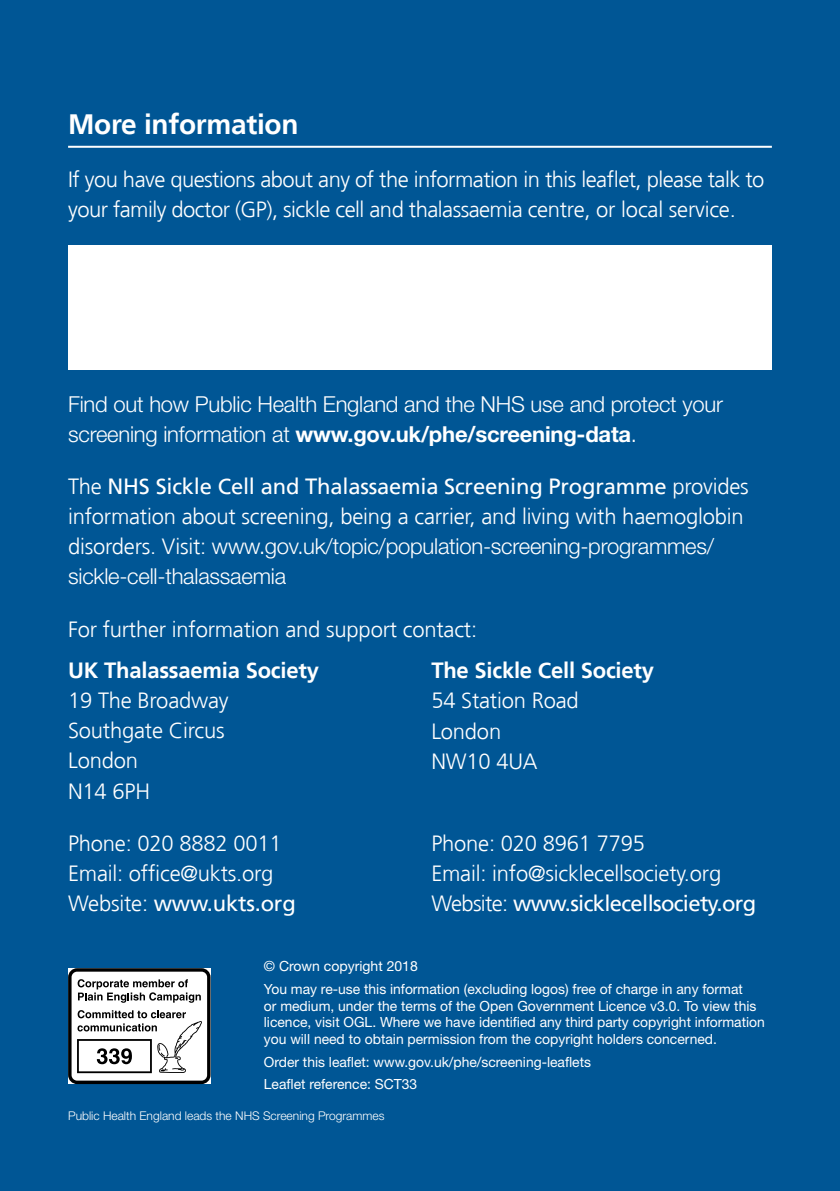
<style>
.page{position:relative;width:840px;height:1191px;background:#fff}
.page>*{position:absolute;margin:0;border:0;box-sizing:border-box;transform-origin:0 0}
.t1{font:700 28px "Frutiger";letter-spacing:-.01em;color:#fff}
.t2{font:300 22px/30px "Frutiger";letter-spacing:-.01em;color:#fff}
.t3{font:300 22px/30px "Helvetica Neue LT Std";letter-spacing:-.01em;color:#fff}
.t4{font:700 22px "Frutiger";letter-spacing:-.01em;color:#fff}
.t5{font:14px/22.4px "Helvetica Neue LT Std";color:#fff}
.t6{font:300 12px "Helvetica Neue LT Std";color:#fff}
.s1{font-weight:700}
.s2{font-weight:400}
.s3{font-family:"Frutiger"}
</style>
<div class="page">
<div style="left:0;top:0;width:839px;height:1191px;background:#005695"></div>
<hr style="left:68px;top:146px;width:703px;height:2px;background:#fff">
<div style="left:68px;top:245px;width:703px;height:125px;background:#fff"></div>
<svg style="left:68px;top:968px;width:142px;height:116px;background:#c2c2c2"></svg>
<p class="t1" style="left:68px;top:108px;width:232px">More information</p>
<p class="t2" style="left:68px;top:165px;width:697px">If you have questions about any of the information in this leaflet, please talk to your family doctor (GP), sickle cell and thalassaemia centre, or local service.</p>
<p class="t3" style="left:68px;top:388px;width:656px">Find out how Public Health England and the NHS use and protect your screening information at <span class="s1">www.gov.uk/phe/screening-data</span>.</p>
<p class="t2" style="left:68px;top:472px;width:681px">The <span class="s2">NHS Sickle Cell and Thalassaemia Screening Programme</span> provides information about screening, being a carrier, and living with haemoglobin</p>
<p class="t3" style="left:68px;top:531px;width:647px"><span class="s3">disorders. Visit:</span> www.gov.uk/topic/population-screening-programmes/ sickle-cell-thalassaemia</p>
<p class="t2" style="left:68px;top:615px;width:410px">For further information and support contact:</p>
<p class="t4" style="left:68px;top:658px;width:252px">UK Thalassaemia Society</p>
<p class="t2" style="left:68px;top:686px;width:162px">19 The Broadway<br>Southgate Circus<br>London<br>N14 6PH</p>
<p class="t2" style="left:68px;top:829px;width:229px">Phone: 020 8882 0011<br>Email: office@ukts.org<br>Website: <span class="s2">www.ukts.org</span></p>
<p class="t4" style="left:431px;top:658px;width:224px">The Sickle Cell Society</p>
<p class="t2" style="left:431px;top:686px;width:149px">54 Station Road<br>London<br>NW10 4UA</p>
<p class="t2" style="left:431px;top:829px;width:326px">Phone: 020 8961 7795<br>Email: info@sicklecellsociety.org<br>Website: <span class="s2">www.sicklecellsociety.org</span></p>
<p class="t5" style="left:264px;top:955px;width:480px">© Crown copyright 2018<br>You may re-use this information (excluding logos) free of charge in any format</p>
<p class="t5" style="left:264px;top:997px;width:502px;line-height:16.8px">or medium, under the terms of the Open Government Licence v3.0. To view this licence, visit OGL. Where we have identified any third party copyright information you will need to obtain permission from the copyright holders concerned.</p>
<p class="t5" style="left:264px;top:1050px;width:328px">Order this leaflet: www.gov.uk/phe/screening-leaflets<br>Leaflet reference: SCT33</p>
<p class="t6" style="left:68px;top:1108px;width:318px">Public Health England leads the NHS Screening Programmes</p>
</div>
